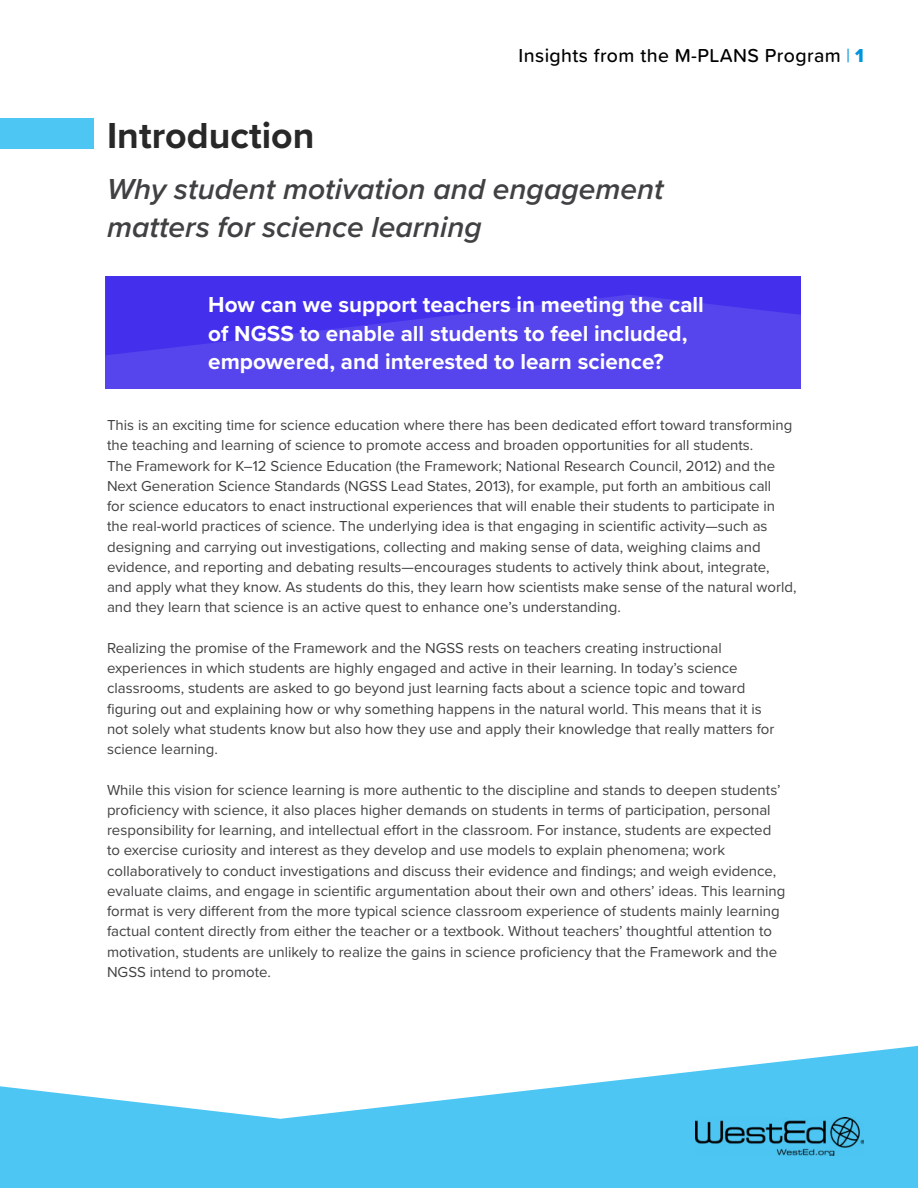
<style>
.page{position:relative;width:918px;height:1188px;background:#fff}
.page>*{position:absolute;margin:0;border:0;box-sizing:border-box;transform-origin:0 0}
.t1{font:700 37.5px "Proxima Nova";color:#292829}
.t2{font:italic 600 30px/37.5px "Proxima Nova";color:#414042}
.t3{font:700 22.5px/28.5px "Proxima Nova";color:#fff}
.t4{font:500 19.5px "Proxima Soft";letter-spacing:.02em;color:#000}
.t5{font:15px/20.2px "Proxima Nova";color:#414042}
.s1{font-family:"Proxima Nova"}
.s2{font-weight:400;color:#0095da}
.s3{font-family:"Proxima Nova Extrabld";font-weight:400;color:#0095da}
</style>
<div class="page">
<svg style="left:0;top:1046px;width:918px;height:142px;fill:#4dc6f3"></svg>
<img style="left:695px;top:1118px;width:169px;height:37px">
<div style="left:106px;top:276px;width:695px;height:112px;background:#5644ed"></div>
<svg style="left:106px;top:276px;width:695px;height:79px;fill:#432fec"></svg>
<div style="left:0;top:118px;width:94px;height:31px;background:#4dc6f3"></div>
<h3 class="t4" style="left:519px;top:41px;width:347px"><span class="s1">I</span>nsights from the M-PLANS Program <span class="s2">|</span> <span class="s3">1</span></h3>
<h2 class="t1" style="left:107px;top:108px;width:209px">Introduction</h2>
<h2 class="t2" style="left:107px;top:170px;width:558px">Why student motivation and engagement matters for science learning</h2>
<p class="t3" style="left:208px;top:290px;width:497px">How can we support teachers in meeting the call of NGSS to enable all students to feel included, empowered, and interested to learn science?</p>
<p class="t5" style="left:107px;top:414px;width:691px">This is an exciting time for science education where there has been dedicated effort toward transforming the teaching and learning of science to promote access and broaden opportunities for all students.<br>The Framework for K–12 Science Education (the Framework; National Research Council, 2012) and the Next Generation Science Standards (NGSS Lead States, 2013), for example, put forth an ambitious call<br>for science educators to enact instructional experiences that will enable their students to participate in the real-world practices of science. The underlying idea is that engaging in scientific activity—such as designing and carrying out investigations, collecting and making sense of data, weighing claims and evidence, and reporting and debating results—encourages students to actively think about, integrate, and apply what they know. As students do this, they learn how scientists make sense of the natural world, and they learn that science is an active quest to enhance one’s understanding.</p>
<p class="t5" style="left:107px;top:637px;width:669px">Realizing the promise of the Framework and the NGSS rests on teachers creating instructional experiences in which students are highly engaged and active in their learning. In today’s science classrooms, students are asked to go beyond just learning facts about a science topic and toward figuring out and explaining how or why something happens in the natural world. This means that it is not solely what students know but also how they use and apply their knowledge that really matters for science learning.</p>
<p class="t5" style="left:107px;top:779px;width:680px">While this vision for science learning is more authentic to the discipline and stands to deepen students’ proficiency with science, it also places higher demands on students in terms of participation, personal responsibility for learning, and intellectual effort in the classroom. For instance, students are expected to exercise curiosity and interest as they develop and use models to explain phenomena; work collaboratively to conduct investigations and discuss their evidence and findings; and weigh evidence, evaluate claims, and engage in scientific argumentation about their own and others’ ideas. This learning format is very different from the more typical science classroom experience of students mainly learning factual content directly from either the teacher or a textbook. Without teachers’ thoughtful attention to motivation, students are unlikely to realize the gains in science proficiency that the Framework and the NGSS intend to promote.</p>
</div>
